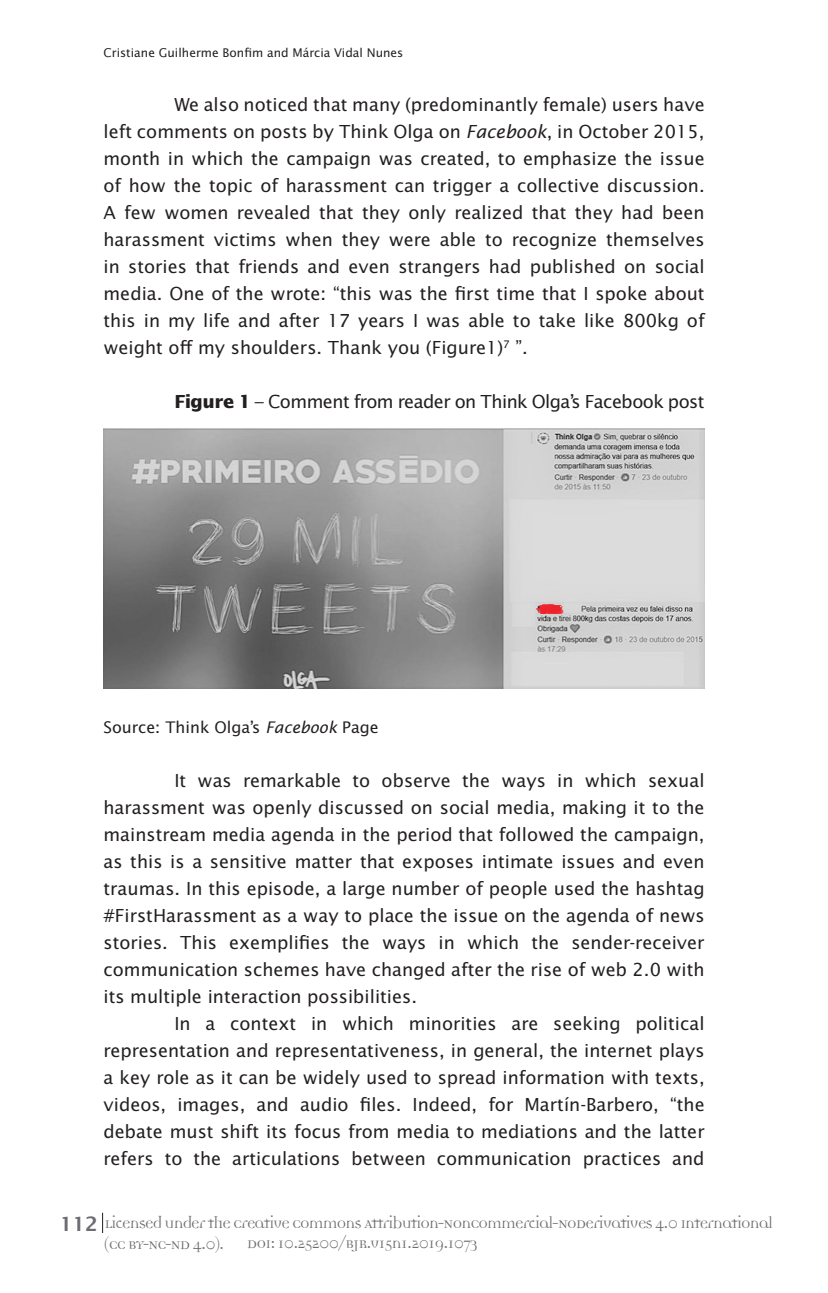
<style>
.page{position:relative;width:828px;height:1293px;background:#fff}
.page>*{position:absolute;margin:0;border:0;box-sizing:border-box;transform-origin:0 0}
.t1{font:600 20px "Lucida Sans";color:#6c6d70}
.t2{font:18px/27px "Lucida Sans";color:#231f20;text-align:justify}
.t3{font:18px/21.6px "Democratica";letter-spacing:-.05em;color:#6c6d70}
.t4{font:18px "Lucida Sans";letter-spacing:-.03em;color:#231f20}
.t5{font:16px "Lucida Sans";color:#231f20}
.t6{font:12px "Lucida Sans";color:#231f20}
.s1{font-style:italic}
.s2{font-weight:700}
</style>
<div class="page">
<svg style="left:102px;top:1212px;width:1px;height:21px"></svg>
<img style="left:103px;top:428px;width:601px;height:261px">
<p class="t6" style="left:103px;top:46px;width:301px">Cristiane Guilherme Bonfim and Márcia Vidal Nunes</p>
<p class="t2" style="left:103px;top:92px;width:603px;text-indent:71px">We also noticed that many (predominantly female) users have left comments on posts by Think Olga on <span class="s1">Facebook</span>, in October 2015, month in which the campaign was created, to emphasize the issue of how the topic of harassment can trigger a collective discussion.<br>A few women revealed that they only realized that they had been harassment victims when they were able to recognize themselves in stories that friends and even strangers had published on social media. One of the wrote: “this was the first time that I spoke about this in my life and after 17 years I was able to take like 800kg of weight off my shoulders. Thank you (Figure1)<sup>7</sup> ”.</p>
<p class="t4" style="left:174px;top:391px;width:532px"><span class="s2">Figure 1</span> – Comment from reader on Think Olga’s Facebook post</p>
<p class="t5" style="left:103px;top:717px;width:277px">Source: Think Olga’s <span class="s1">Facebook</span> Page</p>
<p class="t2" style="left:103px;top:767px;width:602px;text-indent:71px">It was remarkable to observe the ways in which sexual harassment was openly discussed on social media, making it to the mainstream media agenda in the period that followed the campaign, as this is a sensitive matter that exposes intimate issues and even traumas. In this episode, a large number of people used the hashtag #FirstHarassment as a way to place the issue on the agenda of news stories. This exemplifies the ways in which the sender-receiver communication schemes have changed after the rise of web 2.0 with its multiple interaction possibilities.</p>
<p class="t2" style="left:103px;top:1010px;width:603px;text-indent:71px">In a context in which minorities are seeking political representation and representativeness, in general, the internet plays a key role as it can be widely used to spread information with texts, videos, images, and audio files. Indeed, for Martín-Barbero, “the debate must shift its focus from media to mediations and the latter refers to the articulations between communication practices and</p>
<p class="t1" style="left:60px;top:1212px;width:40px">112</p>
<p class="t3" style="left:105px;top:1213px;width:670px">Licensed under the Creative Commons Attribution-NonCommercial-NoDerivatives 4.0 International (CC BY-NC-ND 4.0).</p>
<p class="t3" style="left:247px;top:1234px;width:233px">DOI: 10.25200/BJR.v15n1.2019.1073</p>
</div>
